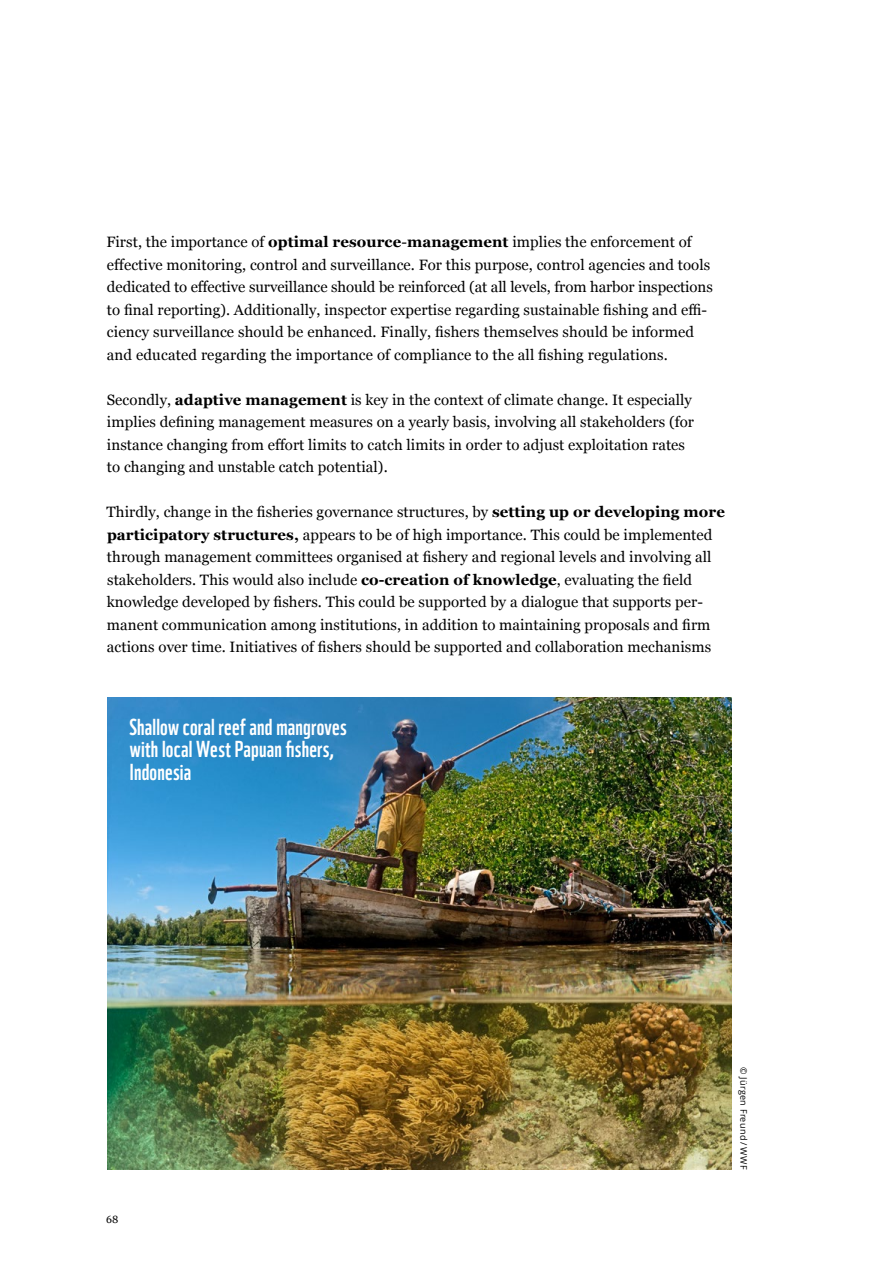
<style>
.page{position:relative;width:893px;height:1263px;background:#fff}
.page>*{position:absolute;margin:0;border:0;box-sizing:border-box;transform-origin:0 0}
.t1{font:22.5px/22.5px "WWF";letter-spacing:.01em;color:#fff}
.t2{font:15px/22.5px "Georgia";letter-spacing:.005em;color:#000}
.t3{font:10.5px "Georgia";color:#000}
.t4{font:9px "Open Sans";letter-spacing:.035em;color:#000}
.s1{font-weight:700}
</style>
<div class="page">
<img style="left:108px;top:697px;width:623px;height:473px">
<p class="t2" style="left:106px;top:230px;width:608px">First, the importance of <span class="s1">optimal resource</span>-<span class="s1">management</span> implies the enforcement of effective monitoring, control and surveillance. For this purpose, control agencies and tools dedicated to effective surveillance should be reinforced (at all levels, from harbor inspections to final reporting). Additionally, inspector expertise regarding sustainable fishing and effi&shy;ciency surveillance should be enhanced. Finally, fishers themselves should be informed and educated regarding the importance of compliance to the all fishing regulations.</p>
<p class="t2" style="left:107px;top:388px;width:589px">Secondly, <span class="s1">adaptive management</span> is key in the context of climate change. It especially implies defining management measures on a yearly basis, involving all stakeholders (for instance changing from effort limits to catch limits in order to adjust exploitation rates to changing and unstable catch potential).</p>
<p class="t2" style="left:107px;top:500px;width:620px">Thirdly, change in the fisheries governance structures, by <span class="s1">setting up or developing more participatory structures,</span> appears to be of high importance. This could be implemented through management committees organised at fishery and regional levels and involving all stakeholders. This would also include <span class="s1">co-creation of knowledge</span>, evaluating the field knowledge developed by fishers. This could be supported by a dialogue that supports per&shy;manent communication among institutions, in addition to maintaining proposals and firm actions over time. Initiatives of fishers should be supported and collaboration mechanisms</p>
<h1 class="t1" style="left:129px;top:713px;width:219px">Shallow coral reef and mangroves with local West Papuan fishers,<br>Indonesia</h1>
<p class="t3" style="left:106px;top:1211px;width:14px">68</p>
<p class="t4" style="left:750px;top:1067px;width:104px;rotate:90deg">© Jürgen Freund / WWF</p>
</div>
